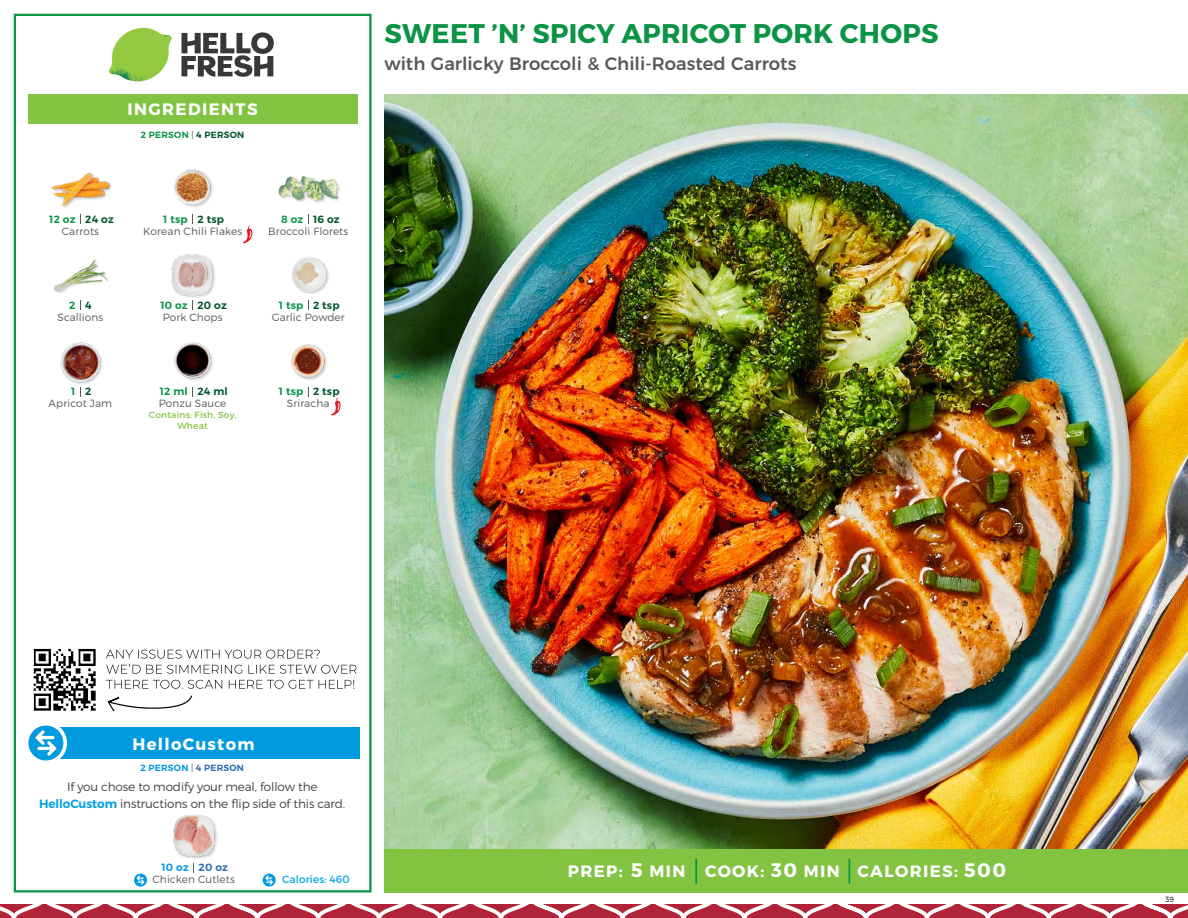
<style>
.page{position:relative;width:1188px;height:918px;background:#fff}
.page>*{position:absolute;margin:0;border:0;box-sizing:border-box;transform-origin:0 0}
.t1{font:700 27px "Montserrat";letter-spacing:.01em;color:#0b9446}
.t2{font:500 18px "Montserrat";color:#58595b}
.t3{font:700 16.5px "Montserrat";letter-spacing:.085em;color:#fff}
.t4{font:300 12px/16.5px "Montserrat";letter-spacing:-.01em;color:#414042;text-align:center}
.t5{font:300 10.5px "Montserrat";letter-spacing:.01em;color:#58595b}
.t6{font:600 10.5px "Montserrat";letter-spacing:.02em;color:#00562c}
.t7{font:600 10.5px "Montserrat";letter-spacing:.02em;color:#0b9446}
.t8{font:10.5px "Montserrat";letter-spacing:.01em;color:#00a8e3}
.t9{font:600 10.5px "Montserrat";letter-spacing:.02em;color:#009bdf}
.t10{font:9px/10.5px "Montserrat";letter-spacing:.025em;color:#82c341;text-align:center}
.t11{font:600 9px "Montserrat";letter-spacing:.03em;color:#0b9446}
.t12{font:600 9px "Montserrat";letter-spacing:.03em;color:#009bdf}
.t13{font:300 7.5px "Montserrat";color:#000}
.s1{font-weight:300;color:#58595b}
.s2{color:#00562c}
.s3{font-weight:600;color:#00a1e1}
.s4{color:#3069b3}
.s5{font-size:19.5px}
</style>
<div class="page">
<svg style="left:0;top:904px;width:1188px;height:14px"></svg>
<div style="left:384px;top:849px;width:804px;height:43px;background:#82c341"></div>
<svg style="left:181px;top:32px;width:93px;height:45px"></svg>
<svg style="left:114px;top:28px;width:55px;height:36px"></svg>
<img style="left:143px;top:28px;width:29px;height:24px">
<img style="left:112px;top:48px;width:54px;height:10px">
<img style="left:109px;top:52px;width:55px;height:30px">
<img style="left:142px;top:58px;width:24px;height:23px">
<div style="left:28px;top:94px;width:330px;height:30px;background:#82c341"></div>
<div style="left:14px;top:14px;width:358px;height:878px;border:2px solid #0b9446"></div>
<img style="left:384px;top:94px;width:804px;height:755px">
<div style="left:171px;top:255px;width:45px;height:44px;background:#000;opacity:.2"></div>
<img style="left:171px;top:254px;width:45px;height:42px">
<img style="left:292px;top:256px;width:37px;height:38px">
<img style="left:174px;top:169px;width:39px;height:38px">
<div style="left:278px;top:176px;width:63px;height:29px;background:#000;opacity:.2"></div>
<img style="left:279px;top:176px;width:59px;height:29px">
<img style="left:53px;top:259px;width:55px;height:34px">
<img style="left:51px;top:172px;width:59px;height:36px">
<img style="left:174px;top:342px;width:39px;height:39px">
<img style="left:291px;top:344px;width:36px;height:36px">
<div style="left:61px;top:342px;width:43px;height:43px;background:#000;opacity:.2"></div>
<img style="left:60px;top:342px;width:44px;height:41px">
<div style="left:173px;top:815px;width:45px;height:45px;background:#000;opacity:.2"></div>
<img style="left:173px;top:814px;width:45px;height:44px">
<svg style="left:331px;top:398px;width:10px;height:17px"></svg>
<div style="left:33px;top:727px;width:327px;height:32px;background:#009bdf"></div>
<svg style="left:25px;top:722px;width:42px;height:42px"></svg>
<div style="left:28px;top:726px;width:35px;height:34px;background:#009bdf;border-radius:50%"></div>
<svg style="left:35px;top:730px;width:22px;height:26px"></svg>
<svg style="left:134px;top:874px;width:13px;height:13px"></svg>
<svg style="left:137px;top:875px;width:7px;height:10px"></svg>
<hr style="left:695px;top:859px;width:2px;height:25px;background:#0b9446">
<svg style="left:849px;top:859px;width:1px;height:25px"></svg>
<img style="left:33px;top:648px;width:63px;height:63px">
<svg style="left:108px;top:695px;width:84px;height:17px"></svg>
<svg style="left:106px;top:680px;width:248px;height:9px"></svg>
<svg style="left:106px;top:650px;width:251px;height:24px"></svg>
<svg style="left:243px;top:226px;width:9px;height:17px"></svg>
<svg style="left:263px;top:874px;width:13px;height:13px"></svg>
<svg style="left:265px;top:875px;width:8px;height:10px"></svg>
<h1 class="t1" style="left:385px;top:17px;width:555px">SWEET ’N’ SPICY APRICOT PORK CHOPS</h1>
<h2 class="t2" style="left:384px;top:49px;width:414px">with Garlicky Broccoli &amp; Chili-Roasted Carrots</h2>
<h3 class="t3" style="left:128px;top:99px;width:132px">INGREDIENTS</h3>
<p class="t11" style="left:141px;top:129px;width:105px">2 PERSON <span class="s1">|</span> <span class="s2">4 PERSON</span></p>
<p class="t7" style="left:49px;top:212px;width:28px">12 oz</p>
<p class="t6" style="left:85px;top:212px;width:30px">24 oz</p>
<p class="t6" style="left:198px;top:212px;width:28px">2 tsp</p>
<p class="t6" style="left:313px;top:212px;width:28px">16 oz</p>
<p class="t7" style="left:163px;top:212px;width:26px">1 tsp</p>
<p class="t7" style="left:281px;top:212px;width:24px">8 oz</p>
<p class="t5" style="left:62px;top:224px;width:39px">Carrots</p>
<p class="t5" style="left:143px;top:224px;width:100px">Korean Chili Flakes</p>
<p class="t5" style="left:268px;top:224px;width:82px">Broccoli Florets</p>
<p class="t7" style="left:69px;top:299px;width:8px">2</p>
<p class="t6" style="left:85px;top:299px;width:8px">4</p>
<p class="t6" style="left:198px;top:299px;width:31px">20 oz</p>
<p class="t6" style="left:313px;top:299px;width:28px">2 tsp</p>
<p class="t7" style="left:160px;top:299px;width:29px">10 oz</p>
<p class="t7" style="left:279px;top:299px;width:26px">1 tsp</p>
<p class="t5" style="left:58px;top:311px;width:47px">Scallions</p>
<p class="t5" style="left:163px;top:311px;width:61px">Pork Chops</p>
<p class="t5" style="left:272px;top:311px;width:75px">Garlic Powder</p>
<p class="t7" style="left:71px;top:385px;width:6px">1</p>
<p class="t6" style="left:85px;top:385px;width:8px">2</p>
<p class="t6" style="left:198px;top:385px;width:32px">24 ml</p>
<p class="t6" style="left:313px;top:385px;width:28px">2 tsp</p>
<p class="t7" style="left:160px;top:385px;width:30px">12 ml</p>
<p class="t7" style="left:279px;top:385px;width:26px">1 tsp</p>
<p class="t5" style="left:49px;top:397px;width:65px">Apricot Jam</p>
<p class="t5" style="left:159px;top:397px;width:69px">Ponzu Sauce</p>
<p class="t10" style="left:149px;top:410px;width:89px">Contains: Fish, Soy,<br>Wheat</p>
<p class="t5" style="left:287px;top:397px;width:44px">Sriracha</p>
<h3 class="t3" style="left:133px;top:734px;width:123px">HelloCustom</h3>
<p class="t4" style="left:39px;top:778px;width:308px">If you chose to modify your meal, follow the<br><span class="s3">HelloCustom</span> instructions on the flip side of this card.</p>
<p class="t12" style="left:141px;top:763px;width:105px">2 PERSON <span class="s1">|</span> <span class="s4">4 PERSON</span></p>
<p class="t9" style="left:162px;top:861px;width:68px">10 oz <span class="s4">20 oz</span></p>
<p class="t5" style="left:153px;top:873px;width:84px">Chicken Cutlets</p>
<p class="t8" style="left:282px;top:873px;width:69px">Calories: 460</p>
<h3 class="t3" style="left:568px;top:861px;width:440px">PREP: <span class="s5">5</span> MIN COOK: <span class="s5">30</span> MIN CALORIES: <span class="s5">500</span></h3>
<p class="t13" style="left:1166px;top:895px;width:10px">39</p>
</div>
